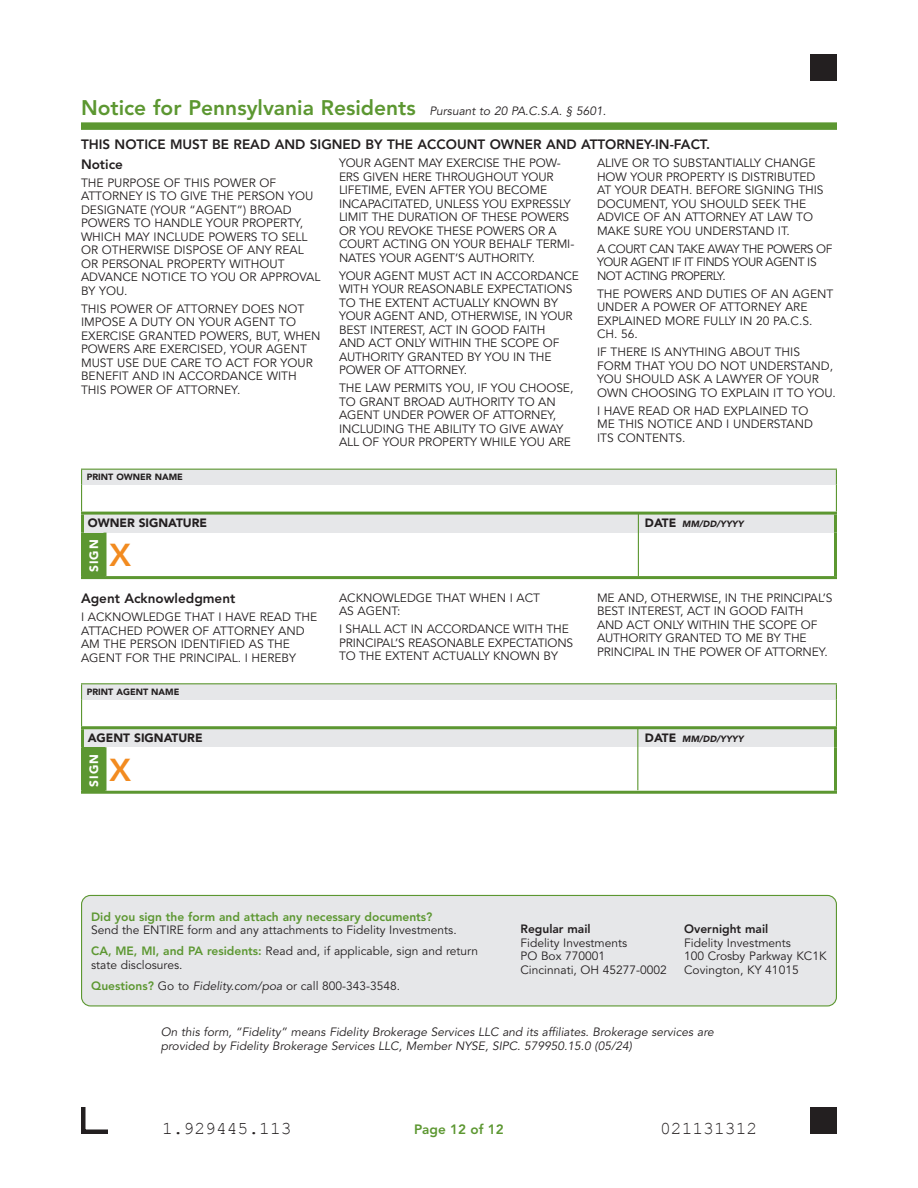
<style>
.page{position:relative;width:918px;height:1188px;background:#fff}
.page>*{position:absolute;margin:0;border:0;box-sizing:border-box;transform-origin:0 0}
.t1{font:800 31.5px "Avenir LT Std";color:#f28b20}
.t2{font:800 21px "Avenir LT Std";color:#5c9731}
.t3{font:18px "Courier New";color:#231f20}
.t4{font:800 13.5px/19.5px "Avenir LT Std";color:#231f20}
.t5{font:800 13.5px "Avenir LT Std";color:#5c9731}
.t6{font:12px/13.5px "Avenir LT Std";letter-spacing:-.005em;color:#231f20}
.t7{font:italic 12px/13.5px "Avenir LT Std";color:#231f20}
.t8{font:12px/13.5px "Avenir LT Std";letter-spacing:-.04em;color:#231f20}
.t9{font:800 12px "Avenir LT Std";color:#5c9731}
.t10{font:900 12px "Avenir LT Std";color:#231f20}
.t11{font:800 12px "Avenir LT Std";color:#231f20}
.t12{font:900 12px "Avenir LT Std";letter-spacing:.1em;color:#fff}
.t13{font:900 9px "Avenir LT Std";color:#231f20}
.t14{font:italic 900 9px "Avenir LT Std";color:#231f20}
.s1{font-weight:400;font-style:italic;font-size:12px;color:#231f20}
.s2{font-style:normal;font-size:12px}
.s3{font-weight:800;color:#5c9731}
.s4{font-style:italic}
</style>
<div class="page">
<div style="left:81px;top:122px;width:756px;height:8px;background:#5c9731"></div>
<div style="left:82px;top:469px;width:754px;height:16px;background:#e6e7e9"></div>
<hr style="left:81px;top:469px;width:756px;height:1px;background:#5c9731">
<svg style="left:81px;top:470px;width:1px;height:42px"></svg>
<svg style="left:836px;top:470px;width:1px;height:42px"></svg>
<div style="left:82px;top:513px;width:754px;height:20px;background:#e6e7e9"></div>
<div style="left:82px;top:533px;width:23px;height:45px;background:#5c9731"></div>
<hr style="left:834px;top:515px;width:3px;height:18px;background:#5c9731">
<hr style="left:834px;top:533px;width:3px;height:43px;background:#5c9731">
<hr style="left:105px;top:576px;width:732px;height:3px;background:#5c9731">
<hr style="left:81px;top:512px;width:24px;height:3px;background:#5c9731">
<hr style="left:81px;top:515px;width:3px;height:18px;background:#5c9731">
<hr style="left:105px;top:512px;width:732px;height:3px;background:#5c9731">
<hr style="left:81px;top:533px;width:3px;height:43px;background:#5c9731">
<hr style="left:104px;top:533px;width:2px;height:43px;background:#5c9731">
<hr style="left:81px;top:576px;width:24px;height:3px;background:#5c9731">
<div style="left:82px;top:684px;width:754px;height:15px;background:#e6e7e9"></div>
<hr style="left:81px;top:683px;width:756px;height:1px;background:#5c9731">
<svg style="left:81px;top:684px;width:1px;height:42px"></svg>
<svg style="left:836px;top:684px;width:1px;height:42px"></svg>
<div style="left:82px;top:728px;width:754px;height:19px;background:#e6e7e9"></div>
<div style="left:82px;top:747px;width:23px;height:45px;background:#5c9731"></div>
<hr style="left:834px;top:729px;width:3px;height:18px;background:#5c9731">
<hr style="left:834px;top:747px;width:3px;height:44px;background:#5c9731">
<hr style="left:105px;top:791px;width:732px;height:3px;background:#5c9731">
<hr style="left:81px;top:726px;width:24px;height:3px;background:#5c9731">
<hr style="left:81px;top:729px;width:3px;height:18px;background:#5c9731">
<hr style="left:105px;top:726px;width:732px;height:3px;background:#5c9731">
<hr style="left:81px;top:747px;width:3px;height:44px;background:#5c9731">
<hr style="left:104px;top:747px;width:2px;height:44px;background:#5c9731">
<hr style="left:81px;top:791px;width:24px;height:3px;background:#5c9731">
<div style="left:82px;top:895px;width:754px;height:111px;background:#e6e7e9;border-radius:9px"></div>
<div style="left:81px;top:895px;width:756px;height:112px;border:1px solid #5c9731;border-radius:9px"></div>
<hr style="left:638px;top:513px;width:1px;height:63px;background:#5c9731">
<hr style="left:637px;top:727px;width:1px;height:63px;background:#5c9731">
<div style="left:810px;top:1107px;width:27px;height:27px;background:#231f20"></div>
<svg style="left:81px;top:1107px;width:27px;height:27px"></svg>
<div style="left:810px;top:54px;width:27px;height:27px;background:#231f20"></div>
<h2 class="t2" style="left:81px;top:95px;width:527px">Notice for Pennsylvania Residents <span class="s1">Pursuant to 20 PA.C.S.A. § 5601.</span></h2>
<p class="t4" style="left:81px;top:135px;width:631px">THIS NOTICE MUST BE READ AND SIGNED BY THE ACCOUNT OWNER AND ATTORNEY-IN-FACT.<br>Notice</p>
<p class="t6" style="left:81px;top:176px;width:241px">THE PURPOSE OF THIS POWER OF<br>ATTORNEY IS TO GIVE THE PERSON YOU<br>DESIGNATE (YOUR “AGENT”) BROAD<br>POWERS TO HANDLE YOUR PROPERTY,<br>WHICH MAY INCLUDE POWERS TO SELL<br>OR OTHERWISE DISPOSE OF ANY REAL<br>OR PERSONAL PROPERTY WITHOUT<br>ADVANCE NOTICE TO YOU OR APPROVAL<br>BY YOU.</p>
<p class="t6" style="left:81px;top:302px;width:241px">THIS POWER OF ATTORNEY DOES NOT<br>IMPOSE A DUTY ON YOUR AGENT TO<br>EXERCISE GRANTED POWERS, BUT, WHEN<br>POWERS ARE EXERCISED, YOUR AGENT<br>MUST USE DUE CARE TO ACT FOR YOUR<br>BENEFIT AND IN ACCORDANCE WITH<br>THIS POWER OF ATTORNEY.</p>
<p class="t6" style="left:339px;top:157px;width:237px">YOUR AGENT MAY EXERCISE THE POW-<br>ERS GIVEN HERE THROUGHOUT YOUR<br>LIFETIME, EVEN AFTER YOU BECOME<br>INCAPACITATED, UNLESS YOU EXPRESSLY<br>LIMIT THE DURATION OF THESE POWERS<br>OR YOU REVOKE THESE POWERS OR A<br>COURT ACTING ON YOUR BEHALF TERMI-<br>NATES YOUR AGENT’S AUTHORITY.</p>
<p class="t6" style="left:339px;top:269px;width:242px">YOUR AGENT MUST ACT IN ACCORDANCE<br>WITH YOUR REASONABLE EXPECTATIONS<br>TO THE EXTENT ACTUALLY KNOWN BY<br>YOUR AGENT AND, OTHERWISE, IN YOUR<br>BEST INTEREST, ACT IN GOOD FAITH<br>AND ACT ONLY WITHIN THE SCOPE OF<br>AUTHORITY GRANTED BY YOU IN THE<br>POWER OF ATTORNEY.</p>
<p class="t6" style="left:339px;top:382px;width:236px">THE LAW PERMITS YOU, IF YOU CHOOSE,<br>TO GRANT BROAD AUTHORITY TO AN<br>AGENT UNDER POWER OF ATTORNEY,<br>INCLUDING THE ABILITY TO GIVE AWAY<br>ALL OF YOUR PROPERTY WHILE YOU ARE</p>
<p class="t6" style="left:597px;top:157px;width:228px">ALIVE OR TO SUBSTANTIALLY CHANGE<br>HOW YOUR PROPERTY IS DISTRIBUTED<br>AT YOUR DEATH. BEFORE SIGNING THIS<br>DOCUMENT, YOU SHOULD SEEK THE<br>ADVICE OF AN ATTORNEY AT LAW TO<br>MAKE SURE YOU UNDERSTAND IT.</p>
<p class="t8" style="left:597px;top:242px;width:237px">A COURT CAN TAKE AWAY THE POWERS OF<br>YOUR AGENT IF IT FINDS YOUR AGENT IS<br>NOT ACTING PROPERLY.</p>
<p class="t6" style="left:597px;top:287px;width:238px">THE POWERS AND DUTIES OF AN AGENT<br>UNDER A POWER OF ATTORNEY ARE<br>EXPLAINED MORE FULLY IN 20 PA.C.S.<br>CH. 56.</p>
<p class="t6" style="left:597px;top:346px;width:240px">IF THERE IS ANYTHING ABOUT THIS<br>FORM THAT YOU DO NOT UNDERSTAND,<br>YOU SHOULD ASK A LAWYER OF YOUR<br>OWN CHOOSING TO EXPLAIN IT TO YOU.</p>
<p class="t6" style="left:597px;top:404px;width:218px">I HAVE READ OR HAD EXPLAINED TO<br>ME THIS NOTICE AND I UNDERSTAND<br>ITS CONTENTS.</p>
<p class="t13" style="left:87px;top:472px;width:98px">PRINT OWNER NAME</p>
<p class="t10" style="left:88px;top:516px;width:121px">OWNER SIGNATURE</p>
<p class="t14" style="left:645px;top:519px;width:100px"><span class="s2">DATE</span> MM/DD/YYYY</p>
<p class="t12" style="left:87px;top:572px;width:35px;rotate:-90deg">SIGN</p>
<h1 class="t1" style="left:110px;top:537px;width:23px">X</h1>
<p class="t4" style="left:81px;top:589px;width:156px">Agent Acknowledgment</p>
<p class="t6" style="left:81px;top:610px;width:238px">I ACKNOWLEDGE THAT I HAVE READ THE<br>ATTACHED POWER OF ATTORNEY AND<br>AM THE PERSON IDENTIFIED AS THE<br>AGENT FOR THE PRINCIPAL. I HEREBY</p>
<p class="t6" style="left:339px;top:591px;width:203px">ACKNOWLEDGE THAT WHEN I ACT<br>AS AGENT:</p>
<p class="t6" style="left:339px;top:623px;width:236px">I SHALL ACT IN ACCORDANCE WITH THE<br>PRINCIPAL’S REASONABLE EXPECTATIONS<br>TO THE EXTENT ACTUALLY KNOWN BY</p>
<p class="t6" style="left:597px;top:591px;width:237px">ME AND, OTHERWISE, IN THE PRINCIPAL’S BEST INTEREST, ACT IN GOOD FAITH AND ACT ONLY WITHIN THE SCOPE OF AUTHORITY GRANTED TO ME BY THE PRINCIPAL IN THE POWER OF ATTORNEY.</p>
<p class="t13" style="left:87px;top:687px;width:94px">PRINT AGENT NAME</p>
<p class="t10" style="left:88px;top:731px;width:116px">AGENT SIGNATURE</p>
<p class="t14" style="left:645px;top:733px;width:100px"><span class="s2">DATE</span> MM/DD/YYYY</p>
<p class="t12" style="left:87px;top:787px;width:35px;rotate:-90deg">SIGN</p>
<h1 class="t1" style="left:110px;top:751px;width:23px">X</h1>
<p class="t9" style="left:91px;top:909px;width:343px">Did you sign the form and attach any necessary documents?</p>
<p class="t6" style="left:91px;top:920px;width:388px;line-height:21px">Send the ENTIRE form and any attachments to Fidelity Investments.<br><span class="s3">CA, ME, MI, and PA residents:</span> Read and, if applicable, sign and return</p>
<p class="t6" style="left:91px;top:954px;width:311px;line-height:21px">state disclosures.<br><span class="s3">Questions?</span> Go to <span class="s4">Fidelity.com/poa</span> or call 800-343-3548.</p>
<p class="t11" style="left:520px;top:922px;width:72px">Regular mail</p>
<p class="t6" style="left:520px;top:936px;width:148px">Fidelity Investments<br>PO Box 770001<br>Cincinnati, OH 45277-0002</p>
<p class="t11" style="left:684px;top:922px;width:86px">Overnight mail</p>
<p class="t6" style="left:684px;top:936px;width:144px">Fidelity Investments<br>100 Crosby Parkway KC1K<br>Covington, KY 41015</p>
<p class="t7" style="left:161px;top:1026px;width:554px">On this form, “Fidelity” means Fidelity Brokerage Services LLC and its affiliates. Brokerage services are provided by Fidelity Brokerage Services LLC, Member NYSE, SIPC. 579950.15.0 (05/24)</p>
<h3 class="t3" style="left:162px;top:1117px;width:131px">1.929445.113</h3>
<h3 class="t3" style="left:660px;top:1117px;width:99px">021131312</h3>
<p class="t5" style="left:414px;top:1121px;width:91px">Page 12 of 12</p>
</div>
